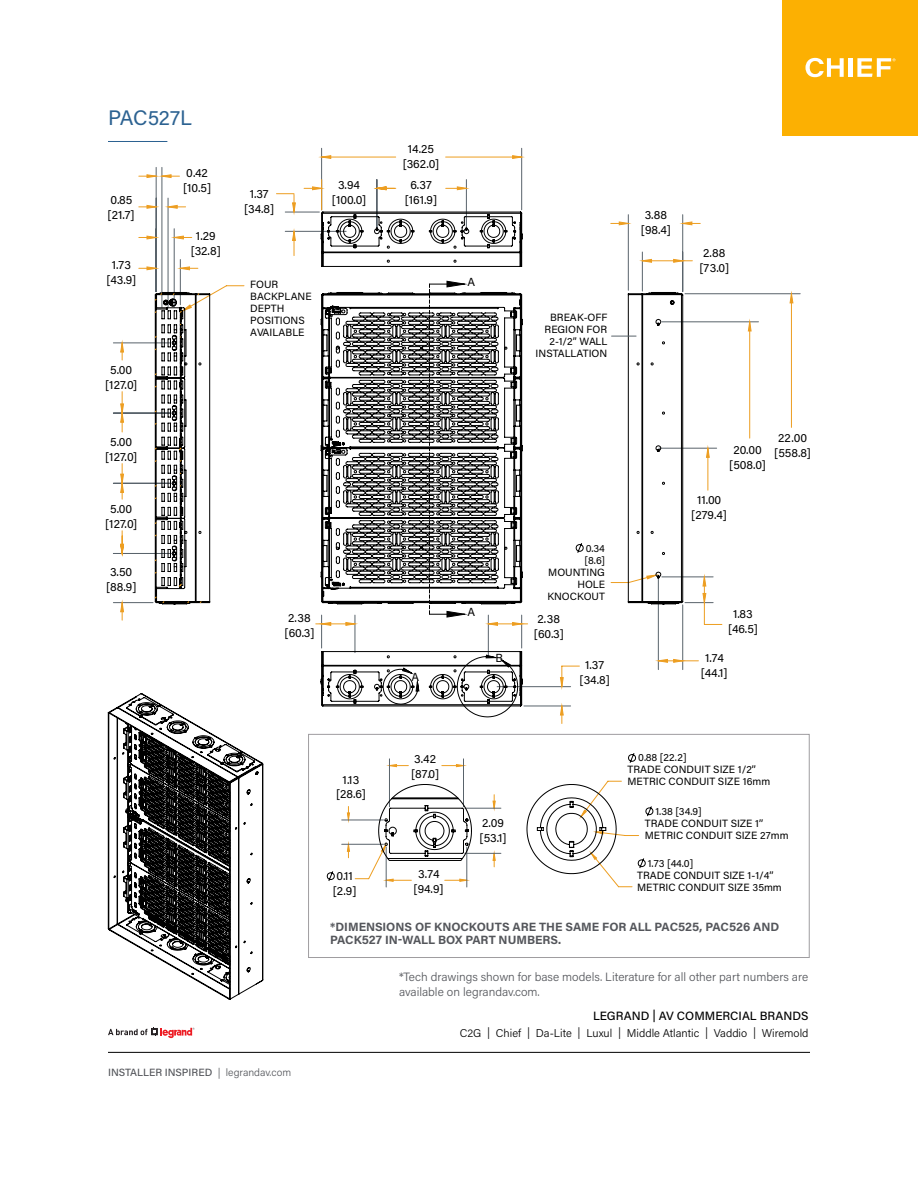
<style>
.page{position:relative;width:918px;height:1188px;background:#fff}
.page>*{position:absolute;margin:0;border:0;box-sizing:border-box;transform-origin:0 0}
.t1{font:21px "Acumin Pro";letter-spacing:-.005em;color:#2c6291}
.t2{font:12px/15px "Acumin Pro";color:#000;text-align:center}
.t3{font:300 12px/15px "Acumin Pro";color:#54565b}
.t4{font:700 12px/13.5px "Acumin Pro";color:#54565b}
.t5{font:500 12px "Acumin Pro";color:#000}
.t6{font:11.85px/14.9px "Acumin Pro";color:#000;text-align:center}
.t7{font:11.7px "Acumin Pro";color:#000}
.t8{font:300 11.25px "Acumin Pro";color:#000}
.t9{font:10.5px/12px "Acumin Pro";color:#000}
.t10{font:500 10.5px "Acumin Pro";letter-spacing:-.005em;color:#54565b}
.s1{font-weight:300}
</style>
<div class="page">
<div style="left:308px;top:734px;width:501px;height:224px;border:1px solid #9f9da0"></div>
<hr style="left:108px;top:1052px;width:702px;height:1px;background:#000">
<svg style="left:108px;top:1027px;width:87px;height:12px"></svg>
<hr style="left:108px;top:141px;width:59px;height:1px;background:#2c6291">
<svg style="left:107px;top:707px;width:157px;height:293px"></svg>
<svg style="left:121px;top:156px;width:671px;height:568px"></svg>
<svg style="left:383px;top:707px;width:135px;height:10px"></svg>
<svg style="left:147px;top:236px;width:7px;height:3px"></svg>
<svg style="left:147px;top:205px;width:9px;height:3px"></svg>
<svg style="left:168px;top:205px;width:9px;height:3px"></svg>
<svg style="left:162px;top:175px;width:9px;height:3px"></svg>
<svg style="left:147px;top:175px;width:9px;height:3px"></svg>
<svg style="left:121px;top:343px;width:3px;height:9px"></svg>
<svg style="left:121px;top:404px;width:3px;height:18px"></svg>
<svg style="left:121px;top:474px;width:3px;height:18px"></svg>
<svg style="left:121px;top:544px;width:3px;height:9px"></svg>
<svg style="left:121px;top:603px;width:3px;height:9px"></svg>
<svg style="left:147px;top:267px;width:7px;height:3px"></svg>
<svg style="left:560px;top:707px;width:3px;height:8px"></svg>
<svg style="left:790px;top:294px;width:3px;height:9px"></svg>
<svg style="left:748px;top:322px;width:3px;height:9px"></svg>
<svg style="left:707px;top:448px;width:2px;height:9px"></svg>
<svg style="left:703px;top:577px;width:3px;height:9px"></svg>
<svg style="left:703px;top:593px;width:3px;height:10px"></svg>
<svg style="left:684px;top:222px;width:8px;height:3px"></svg>
<svg style="left:293px;top:203px;width:2px;height:8px"></svg>
<svg style="left:457px;top:187px;width:9px;height:3px"></svg>
<svg style="left:313px;top:187px;width:9px;height:3px"></svg>
<svg style="left:377px;top:187px;width:9px;height:3px"></svg>
<svg style="left:513px;top:156px;width:9px;height:2px"></svg>
<svg style="left:322px;top:156px;width:9px;height:2px"></svg>
<svg style="left:154px;top:211px;width:530px;height:496px"></svg>
<svg style="left:154px;top:293px;width:48px;height:311px"></svg>
<svg style="left:612px;top:336px;width:24px;height:1px"></svg>
<hr style="left:389px;top:759px;width:1px;height:48px;background:#59636b">
<hr style="left:463px;top:759px;width:1px;height:48px;background:#59636b">
<hr style="left:465px;top:853px;width:36px;height:1px;background:#59636b">
<hr style="left:465px;top:808px;width:36px;height:1px;background:#59636b">
<hr style="left:466px;top:847px;width:1px;height:40px;background:#59636b">
<hr style="left:386px;top:847px;width:1px;height:40px;background:#59636b">
<hr style="left:342px;top:820px;width:41px;height:1px;background:#59636b">
<hr style="left:342px;top:844px;width:41px;height:1px;background:#59636b">
<svg style="left:347px;top:764px;width:149px;height:118px"></svg>
<svg style="left:327px;top:871px;width:8px;height:10px"></svg>
<svg style="left:628px;top:753px;width:8px;height:10px"></svg>
<svg style="left:527px;top:781px;width:126px;height:106px"></svg>
<div style="left:783px;top:0;width:135px;height:135px;background:#fcb002"></div>
<svg style="left:805px;top:58px;width:39px;height:19px"></svg>
<hr style="left:849px;top:58px;width:4px;height:19px;background:#fff">
<svg style="left:857px;top:58px;width:38px;height:19px"></svg>
<h1 class="t1" style="left:108px;top:103px;width:85px">PAC527L</h1>
<p class="t2" style="left:108px;top:192px;width:29px;text-align:left">0.85 [21.7]</p>
<p class="t2" style="left:106px;top:257px;width:31px">1.73 [43.9]</p>
<p class="t2" style="left:105px;top:362px;width:34px">5.00 [127.0]</p>
<p class="t2" style="left:105px;top:434px;width:34px">5.00 [127.0]</p>
<p class="t2" style="left:105px;top:500px;width:34px">5.00 [127.0]</p>
<p class="t2" style="left:106px;top:564px;width:32px">3.50 [88.9]</p>
<p class="t2" style="left:183px;top:165px;width:30px;text-align:left">0.42 [10.5]</p>
<p class="t2" style="left:191px;top:228px;width:32px">1.29 [32.8]</p>
<p class="t2" style="left:244px;top:186px;width:32px">1.37 [34.8]</p>
<p class="t2" style="left:332px;top:177px;width:36px">3.94 [100.0]</p>
<p class="t9" style="left:250px;top:278px;width:63px">FOUR<br>BACKPLANE<br>DEPTH<br>POSITIONS<br>AVAILABLE</p>
<p class="t6" style="left:285px;top:610px;width:31px">2.38 [60.3]</p>
<p class="t2" style="left:403px;top:141px;width:38px">14.25 [362.0]</p>
<p class="t2" style="left:405px;top:177px;width:34px">6.37 [161.9]</p>
<p class="t7" style="left:468px;top:274px;width:9px">A</p>
<p class="t9" style="left:536px;top:311px;width:73px;text-align:right">BREAK-OFF<br>REGION FOR<br>2-1/2” WALL<br>INSTALLATION</p>
<p class="t7" style="left:412px;top:669px;width:9px">A</p>
<p class="t7" style="left:468px;top:604px;width:9px">A</p>
<p class="t7" style="left:496px;top:650px;width:9px">B</p>
<p class="t9" style="left:547px;top:542px;width:59px;text-align:right">0.34<br>[8.6]<br>MOUNTING<br>HOLE<br>KNOCKOUT</p>
<p class="t6" style="left:534px;top:611px;width:31px">2.38 [60.3]</p>
<p class="t6" style="left:580px;top:657px;width:32px">1.37 [34.8]</p>
<p class="t2" style="left:641px;top:207px;width:31px">3.88 [98.4]</p>
<p class="t6" style="left:699px;top:245px;width:32px">2.88 [73.0]</p>
<p class="t6" style="left:729px;top:442px;width:38px">20.00 [508.0]</p>
<p class="t6" style="left:774px;top:430px;width:38px">22.00 [558.8]</p>
<p class="t6" style="left:691px;top:492px;width:37px">11.00 [279.4]</p>
<p class="t6" style="left:728px;top:606px;width:31px">1.83 [46.5]</p>
<p class="t6" style="left:701px;top:650px;width:28px">1.74 [44.1]</p>
<p class="t10" style="left:108px;top:1065px;width:185px">INSTALLER INSPIRED <span class="s1">| legrandav.com</span></p>
<p class="t9" style="left:628px;top:751px;width:144px;text-indent:11px">0.88 [22.2]<br>TRADE CONDUIT SIZE 1/2’’<br>METRIC CONDUIT SIZE 16mm</p>
<p class="t9" style="left:645px;top:805px;width:145px;text-indent:11px">1.38 [34.9]<br>TRADE CONDUIT SIZE 1’’<br>METRIC CONDUIT SIZE 27mm</p>
<p class="t9" style="left:637px;top:857px;width:146px;text-indent:11px">1.73 [44.0]<br>TRADE CONDUIT SIZE 1-1/4’’<br>METRIC CONDUIT SIZE 35mm</p>
<p class="t4" style="left:330px;top:919px;width:451px">*DIMENSIONS OF KNOCKOUTS ARE THE SAME FOR ALL PAC525, PAC526 AND<br>PACK527 IN-WALL BOX PART NUMBERS.</p>
<p class="t3" style="left:399px;top:969px;width:411px">*Tech drawings shown for base models. Literature for all other part numbers are available on legrandav.com.</p>
<p class="t6" style="left:411px;top:751px;width:30px;text-align:left">3.42 [87.0]</p>
<p class="t6" style="left:336px;top:772px;width:32px">1.13 [28.6]</p>
<p class="t6" style="left:480px;top:815px;width:29px;text-align:left">2.09 [53.1]</p>
<p class="t6" style="left:333px;top:868px;width:25px">0.11 [2.9]</p>
<p class="t6" style="left:414px;top:866px;width:31px">3.74 [94.9]</p>
<p class="t5" style="left:593px;top:1008px;width:217px">LEGRAND | AV COMMERCIAL BRANDS</p>
<p class="t8" style="left:460px;top:1025px;width:350px">C2G | Chief | Da-Lite | Luxul | Middle Atlantic | Vaddio | Wiremold</p>
</div>
